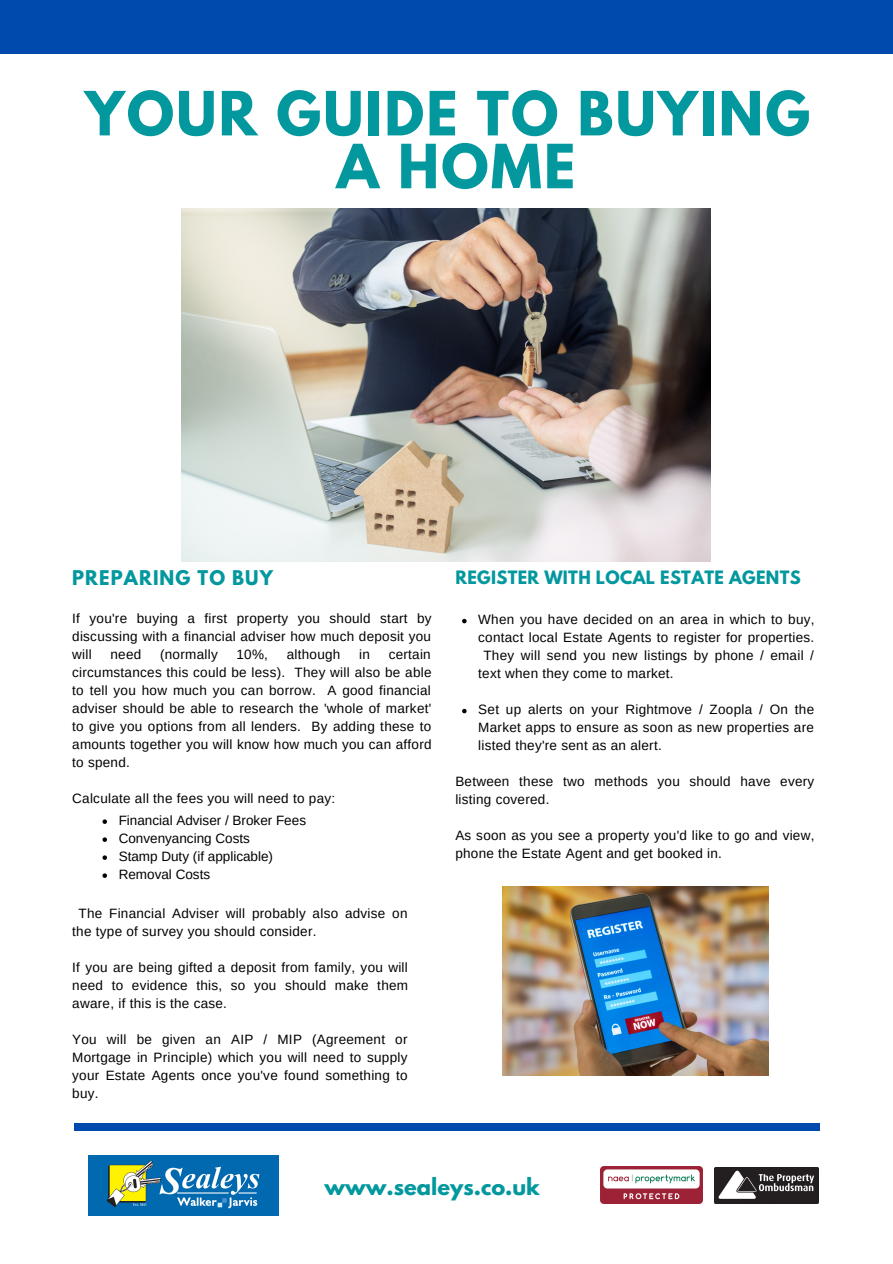
<style>
.page{position:relative;width:893px;height:1264px;background:#fff}
.page>*{position:absolute;margin:0;border:0;box-sizing:border-box;transform-origin:0 0}
.t1{font:700 54px/52.8px "League Spartan";letter-spacing:.04em;color:#03989e;text-align:center}
.t2{font:700 21px "League Spartan";color:#03989e}
.t3{font:700 18px "League Spartan";letter-spacing:.06em;color:#03989e}
.t4{font:700 16.35px "League Spartan";letter-spacing:.02em;color:#03989e}
.t5{font:13.5px/18px "Arimo";letter-spacing:.02em;color:#000;text-align:justify}
.t6{font:13.5px/18px "Arimo";color:#000}
</style>
<div class="page">
<div style="left:0;top:0;width:892px;height:54px;background:#004aad"></div>
<div style="left:74px;top:1123px;width:745px;height:7px;background:#004aad"></div>
<img style="left:600px;top:1166px;width:102px;height:37px">
<img style="left:714px;top:1167px;width:104px;height:36px">
<img style="left:88px;top:1155px;width:190px;height:60px">
<img style="left:182px;top:208px;width:528px;height:353px">
<img style="left:502px;top:886px;width:266px;height:189px">
<svg style="left:462px;top:619px;width:4px;height:4px"></svg>
<svg style="left:462px;top:708px;width:4px;height:5px"></svg>
<svg style="left:102px;top:819px;width:5px;height:5px"></svg>
<svg style="left:102px;top:837px;width:5px;height:4px"></svg>
<svg style="left:102px;top:855px;width:5px;height:4px"></svg>
<svg style="left:102px;top:873px;width:5px;height:4px"></svg>
<h1 class="t1" style="left:85px;top:94px;width:726px">YOUR GUIDE TO BUYING<br>A HOME</h1>
<h3 class="t3" style="left:72px;top:569px;width:202px">PREPARING TO BUY</h3>
<p class="t4" style="left:455px;top:569px;width:347px">REGISTER WITH LOCAL ESTATE AGENTS</p>
<p class="t5" style="left:72px;top:609px;width:361px">If you're buying a first property you should start by discussing with a financial adviser how much deposit you will</p>
<p class="t5" style="left:478px;top:610px;width:338px">When you have decided on an area in which to buy,</p>
<p class="t5" style="left:478px;top:628px;width:337px">contact local Estate Agents to register for properties.</p>
<p class="t5" style="left:483px;top:646px;width:332px">They will send you new listings by phone / email /</p>
<p class="t5" style="left:478px;top:664px;width:197px">text when they come to market.</p>
<p class="t5" style="left:478px;top:700px;width:337px">Set up alerts on your Rightmove / Zoopla / On the Market apps to ensure as soon as new properties are listed they're sent as an alert.</p>
<p class="t5" style="left:455px;top:772px;width:360px">Between these two methods you should have every listing covered.</p>
<p class="t5" style="left:455px;top:826px;width:360px">As soon as you see a property you'd like to go and view, phone the Estate Agent and get booked in.</p>
<p class="t5" style="left:72px;top:645px;width:361px;text-indent:316px">certain circumstances this could be less). They will also be able to tell you how much you can borrow. A good financial adviser should be able to research the 'whole of market' to give you options from all lenders. By adding these to amounts together you will know how much you can afford to spend.</p>
<p class="t5" style="left:119px;top:787px;width:218px;line-height:22px;text-indent:-46px">Calculate all the fees you will need to pay:<br>Financial Adviser / Broker Fees</p>
<p class="t6" style="left:119px;top:829px;width:156px">Convenyancing Costs<br>Stamp Duty (if applicable)<br>Removal Costs</p>
<p class="t5" style="left:72px;top:904px;width:337px;text-indent:6px">The Financial Adviser will probably also advise on the type of survey you should consider.</p>
<p class="t5" style="left:72px;top:958px;width:337px">If you are being gifted a deposit from family, you will need to evidence this, so you should make them aware, if this is the case.</p>
<p class="t5" style="left:72px;top:1030px;width:337px">You will be given an AIP / MIP (Agreement or Mortgage in Principle) which you will need to supply your Estate Agents once you've found something to buy.</p>
<p class="t5" style="left:110px;top:645px;width:32px">need</p>
<p class="t5" style="left:160px;top:645px;width:59px">(normally</p>
<p class="t5" style="left:236px;top:645px;width:33px">10%,</p>
<p class="t5" style="left:287px;top:645px;width:55px">although</p>
<p class="t5" style="left:359px;top:645px;width:12px">in</p>
<h2 class="t2" style="left:324px;top:1176px;width:217px">www.sealeys.co.uk</h2>
</div>
